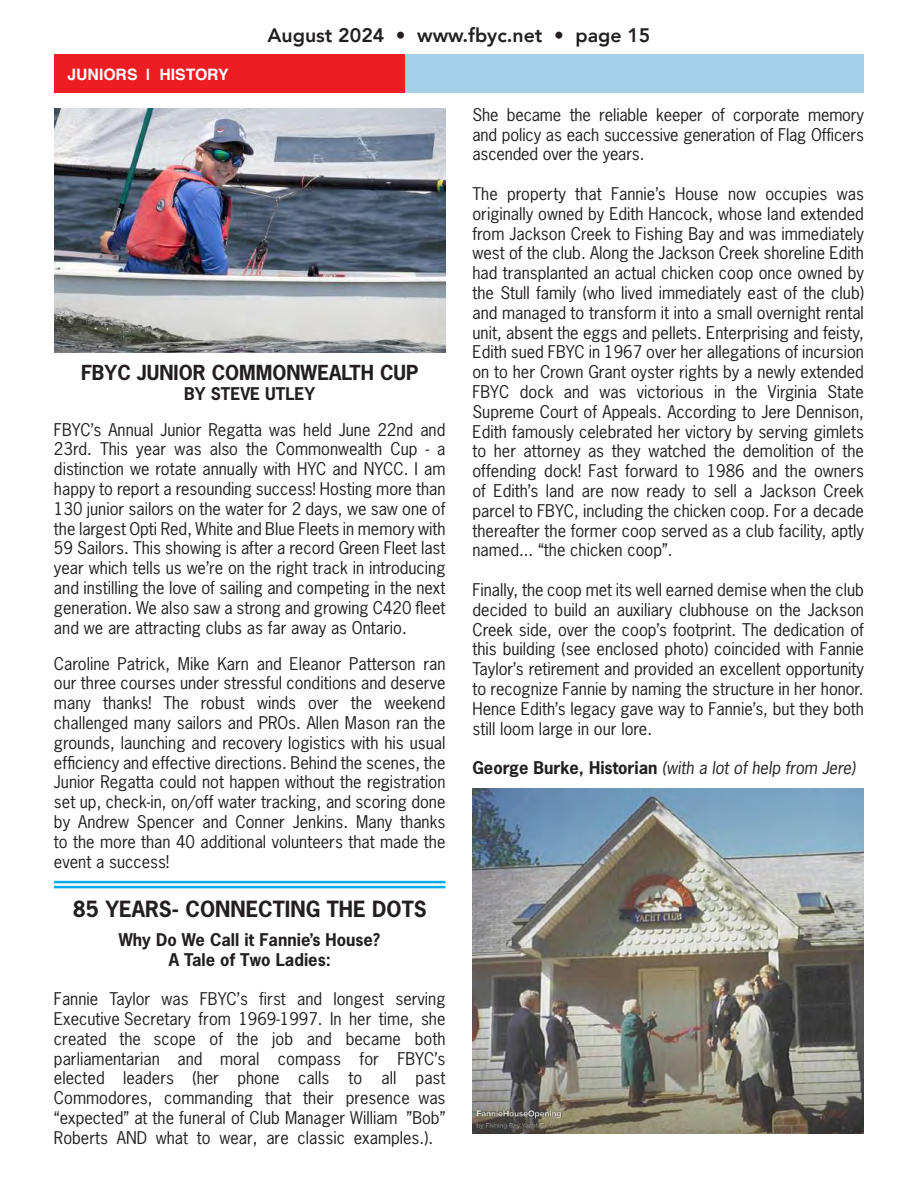
<style>
.page{position:relative;width:918px;height:1188px;background:#fff}
.page>*{position:absolute;margin:0;border:0;box-sizing:border-box;transform-origin:0 0}
.t1{font:700 21px "News Gothic Std";color:#231f20}
.t2{font:800 19.5px "Avenir";color:#231f20}
.t3{font:700 19.5px "News Gothic Std";color:#231f20}
.t4{font:16.5px/19.8px "News Gothic Std";color:#231f20;text-align:justify}
.t5{font:700 16.5px/19.8px "News Gothic Std";color:#231f20;text-align:center}
.t6{font:italic 16.5px "News Gothic Std";color:#231f20}
.t7{font:700 15.75px "Helvetica";color:#fff}
.s1{font-weight:700;font-style:normal}
</style>
<div class="page">
<div style="left:400px;top:54px;width:464px;height:39px;background:#a4d0e9"></div>
<div style="left:54px;top:54px;width:351px;height:39px;background:#ee1d23"></div>
<img style="left:54px;top:108px;width:392px;height:244px">
<hr style="left:54px;top:881px;width:392px;height:2px;background:#00aeef">
<hr style="left:54px;top:886px;width:392px;height:2px;background:#00aeef">
<img style="left:472px;top:788px;width:392px;height:346px">
<p class="t7" style="left:68px;top:61px;width:163px">JUNIORS | HISTORY</p>
<p class="t2" style="left:267px;top:20px;width:385px">August 2024 • www.fbyc.net • page 15</p>
<p class="t3" style="left:81px;top:360px;width:339px">FBYC JUNIOR COMMONWEALTH CUP</p>
<p class="t5" style="left:184px;top:383px;width:133px">BY STEVE UTLEY</p>
<p class="t4" style="left:54px;top:419px;width:393px">FBYC’s Annual Junior Regatta was held June 22nd and 23rd. This year was also the Commonwealth Cup - a distinction we rotate annually with HYC and NYCC. I am happy to report a resounding success! Hosting more than 130 junior sailors on the water for 2 days, we saw one of the largest Opti Red, White and Blue Fleets in memory with 59 Sailors. This showing is after a record Green Fleet last year which tells us we’re on the right track in introducing and instilling the love of sailing and competing in the next generation. We also saw a strong and growing C420 fleet and we are attracting clubs as far away as Ontario.</p>
<p class="t4" style="left:54px;top:653px;width:393px">Caroline Patrick, Mike Karn and Eleanor Patterson ran our three courses under stressful conditions and deserve many thanks! The robust winds over the weekend challenged many sailors and PROs. Allen Mason ran the grounds, launching and recovery logistics with his usual efficiency and effective directions. Behind the scenes, the Junior Regatta could not happen without the registration set up, check-in, on/off water tracking, and scoring done by Andrew Spencer and Conner Jenkins. Many thanks to the more than 40 additional volunteers that made the event a success!</p>
<p class="t1" style="left:73px;top:895px;width:355px">85 YEARS- CONNECTING THE DOTS</p>
<p class="t5" style="left:119px;top:929px;width:263px">Why Do We Call it Fannie’s House?<br>A Tale of Two Ladies:</p>
<p class="t4" style="left:54px;top:989px;width:393px">Fannie Taylor was FBYC’s first and longest serving Executive Secretary from 1969-1997. In her time, she created the scope of the job and became both parliamentarian and moral compass for FBYC’s elected leaders (her phone calls to all past Commodores, commanding that their presence was “expected” at the funeral of Club Manager William ”Bob” Roberts AND what to wear, are classic examples.).</p>
<p class="t4" style="left:472px;top:105px;width:393px">She became the reliable keeper of corporate memory and policy as each successive generation of Flag Officers ascended over the years.</p>
<p class="t4" style="left:472px;top:184px;width:393px">The property that Fannie’s House now occupies was originally owned by Edith Hancock, whose land extended from Jackson Creek to Fishing Bay and was immediately west of the club. Along the Jackson Creek shoreline Edith had transplanted an actual chicken coop once owned by the Stull family (who lived immediately east of the club) and managed to transform it into a small overnight rental unit, absent the eggs and pellets. Enterprising and feisty, Edith sued FBYC in 1967 over her allegations of incursion on to her Crown Grant oyster rights by a newly extended FBYC dock and was victorious in the Virginia State Supreme Court of Appeals. According to Jere Dennison, Edith famously celebrated her victory by serving gimlets to her attorney as they watched the demolition of the offending dock! Fast forward to 1986 and the owners of Edith’s land are now ready to sell a Jackson Creek parcel to FBYC, including the chicken coop. For a decade thereafter the former coop served as a club facility, aptly named... “the chicken coop”.</p>
<p class="t4" style="left:472px;top:580px;width:393px">Finally, the coop met its well earned demise when the club decided to build an auxiliary clubhouse on the Jackson Creek side, over the coop’s footprint. The dedication of this building (see enclosed photo) coincided with Fannie Taylor’s retirement and provided an excellent opportunity to recognize Fannie by naming the structure in her honor.<br>Hence Edith’s legacy gave way to Fannie’s, but they both still loom large in our lore.</p>
<p class="t6" style="left:473px;top:757px;width:384px"><span class="s1">George Burke, Historian</span> (with a lot of help from Jere)</p>
</div>
